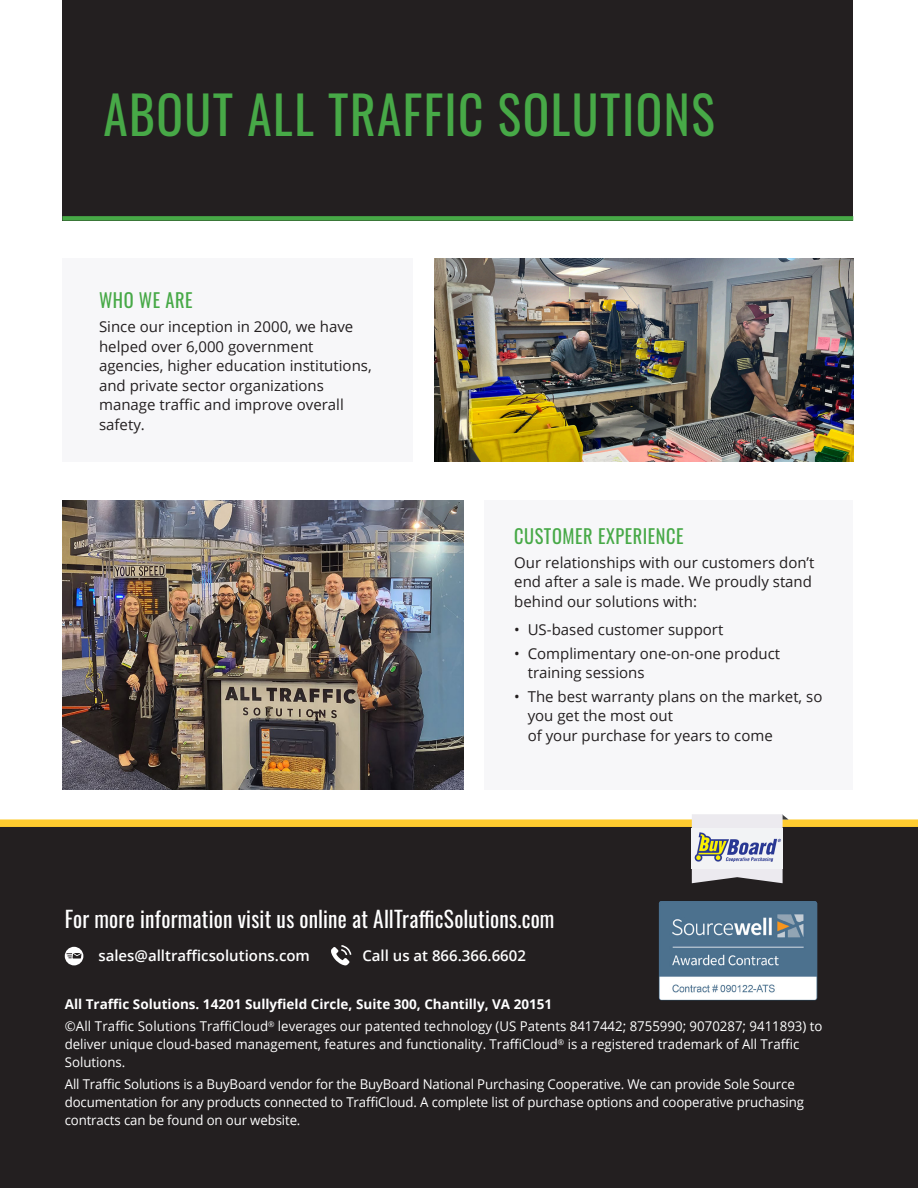
<style>
.page{position:relative;width:918px;height:1188px;background:#fff}
.page>*{position:absolute;margin:0;border:0;box-sizing:border-box;transform-origin:0 0}
.H1_Sub_Heading_Blue{font:52.5px "Oswald";letter-spacing:.03em;color:#47a947;scale:.94 1}
.H4_Sentance_Case_White{font:22.5px "Oswald";letter-spacing:.01em;color:#fff;scale:.95 1}
.t1{font:19.5px "Oswald";letter-spacing:.03em;color:#47a947;scale:.94 1}
.body_copy{font:15px/19.5px "Open Sans";color:#231f20}
.t2{font:600 15px "Open Sans";color:#fff}
.body_copy-2{font:13.5px/18px "Open Sans";letter-spacing:-.01em;color:#fff}
.t3{font:700 13.5px "Open Sans";color:#fff}
</style>
<div class="page">
<div style="left:484px;top:501px;width:369px;height:289px;background:#f7f7f9"></div>
<div style="left:63px;top:258px;width:350px;height:204px;background:#f7f7f9"></div>
<div style="left:63px;top:0;width:790px;height:221px;background:#231f20"></div>
<div style="left:0;top:823px;width:918px;height:365px;background:#231f20"></div>
<svg style="left:331px;top:945px;width:20px;height:20px"></svg>
<svg style="left:65px;top:947px;width:18px;height:18px"></svg>
<div style="left:0;top:819px;width:918px;height:8px;background:#fecb2f"></div>
<svg style="left:692px;top:814px;width:97px;height:69px"></svg>
<img style="left:692px;top:829px;width:91px;height:40px">
<img style="left:63px;top:501px;width:400px;height:289px">
<div style="left:62px;top:216px;width:791px;height:5px;background:#47a947"></div>
<img style="left:435px;top:258px;width:418px;height:204px">
<img style="left:659px;top:901px;width:158px;height:100px">
<p class="H1_Sub_Heading_Blue" style="left:103px;top:68px;width:652px">ABOUT ALL TRAFFIC SOLUTIONS</p>
<h1 class="t1" style="left:99px;top:283px;width:101px">WHO WE ARE</h1>
<p class="body_copy" style="left:99px;top:317px;width:274px">Since our inception in 2000, we have helped over 6,000 government agencies, higher education institutions, and private sector organizations manage traffic and improve overall safety.</p>
<h1 class="t1" style="left:514px;top:519px;width:182px">CUSTOMER EXPERIENCE</h1>
<p class="body_copy" style="left:514px;top:552px;width:302px">Our relationships with our customers don’t end after a sale is made. We proudly stand behind our solutions with:</p>
<p class="body_copy" style="left:514px;top:619px;width:211px">• US-based customer support</p>
<p class="body_copy" style="left:528px;top:643px;width:254px;text-indent:-13px">• Complimentary one-on-one product training sessions</p>
<p class="body_copy" style="left:528px;top:686px;width:296px;text-indent:-13px">• The best warranty plans on the market, so you get the most out<br>of your purchase for years to come</p>
<p class="H4_Sentance_Case_White" style="left:65px;top:899px;width:517px">For more information visit us online at AllTrafficSolutions.com</p>
<p class="t2" style="left:98px;top:945px;width:213px">sales@alltrafficsolutions.com</p>
<p class="t2" style="left:362px;top:945px;width:165px">Call us at 866.366.6602</p>
<p class="t3" style="left:65px;top:994px;width:489px">All Traffic Solutions. 14201 Sullyfield Circle, Suite 300, Chantilly, VA 20151</p>
<p class="body_copy-2" style="left:65px;top:1017px;width:759px">©All Traffic Solutions TraffiCloud<sup>®</sup> leverages our patented technology (US Patents 8417442; 8755990; 9070287; 9411893) to deliver unique cloud-based management, features and functionality. TraffiCloud<sup>®</sup> is a registered trademark of All Traffic<br>Solutions.</p>
<p class="body_copy-2" style="left:65px;top:1075px;width:741px">All Traffic Solutions is a BuyBoard vendor for the BuyBoard National Purchasing Cooperative. We can provide Sole Source documentation for any products connected to TraffiCloud. A complete list of purchase options and cooperative pruchasing contracts can be found on our website.</p>
</div>
